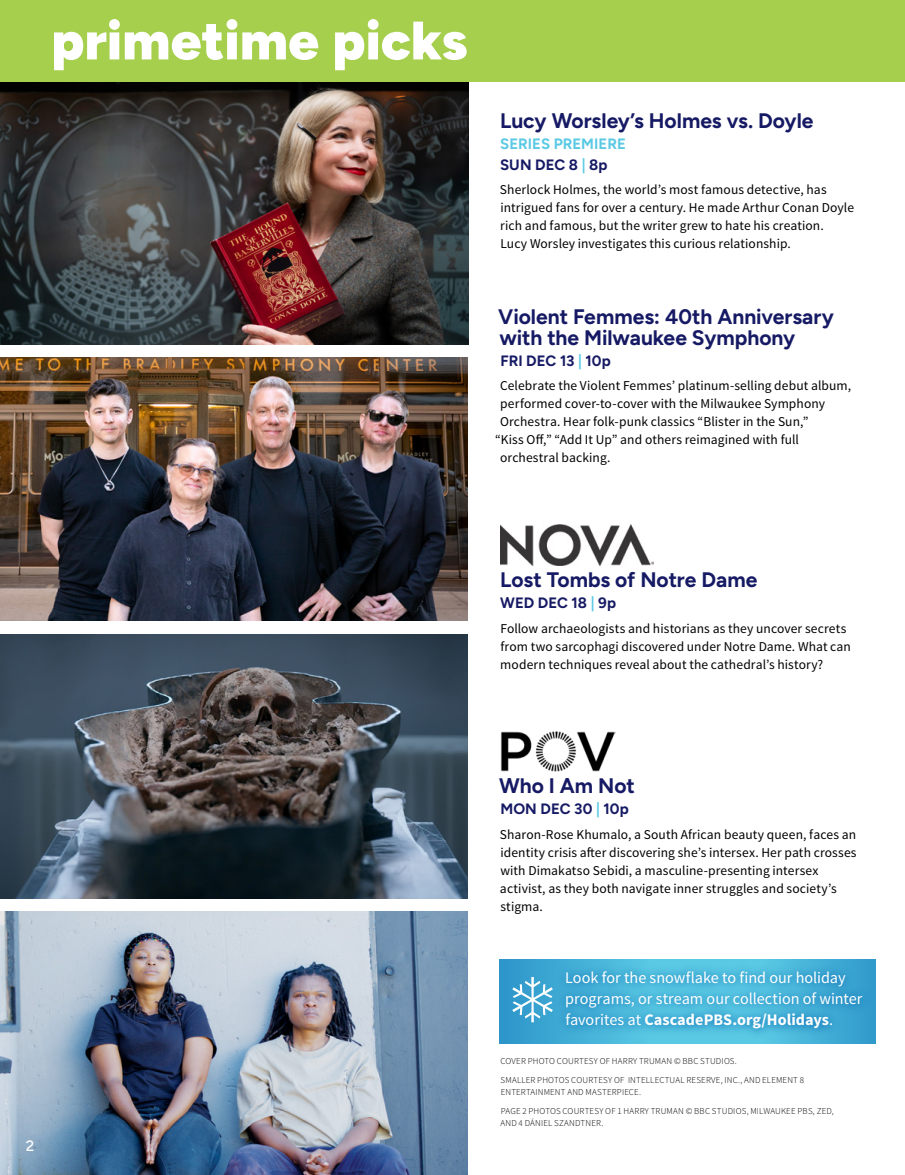
<style>
.page{position:relative;width:905px;height:1175px;background:#fff}
.page>*{position:absolute;margin:0;border:0;box-sizing:border-box;transform-origin:0 0}
.t1{font:900 54px "Figtree";color:#fff}
.t2{font:700 21px/21px "Figtree";color:#161a64}
.t3{font:16.2px/21px "Source Sans Pro";color:#fff}
.t4{font:700 15px "Figtree";color:#161a64}
.t5{font:700 15px/21px "Figtree";color:#5ac9e4}
.t6{font:500 15px "Figtree";color:#fff}
.t7{font:13.5px/18px "Source Sans Pro";letter-spacing:.005em;color:#000}
.t8{font:300 9px/18.8px "Source Sans Pro";letter-spacing:.02em;color:#000}
.s1{color:#161a64}
.s2{color:#5ac9e4}
.s3{font-weight:700}
</style>
<div class="page">
<img style="left:0;top:911px;width:468px;height:263px">
<img style="left:0;top:358px;width:468px;height:262px">
<img style="left:0;top:81px;width:468px;height:263px">
<img style="left:0;top:634px;width:468px;height:264px">
<div style="left:0;top:0;width:904px;height:81px;background:#a5cf4d"></div>
<img style="left:501px;top:731px;width:114px;height:40px">
<img style="left:501px;top:524px;width:152px;height:41px">
<div style="left:500px;top:958px;width:375px;height:85px;background:#5ac9e4"></div>
<div style="left:500px;top:958px;width:150px;height:85px;background:linear-gradient(to right,#2d95c9,#59c8e3)"></div>
<div style="left:762px;top:958px;width:113px;height:85px;background:linear-gradient(to right,#5ac8e4,#3099cb)"></div>
<svg style="left:557px;top:962px;width:314px;height:76px"></svg>
<div style="left:512px;top:976px;width:41px;height:46px;background:#36a0cf"></div>
<h1 class="t1" style="left:51px;top:7px;width:418px">primetime picks</h1>
<h2 class="t2" style="left:500px;top:109px;width:315px">Lucy Worsley’s Holmes vs. Doyle</h2>
<p class="t5" style="left:500px;top:133px;width:127px">SERIES PREMIERE<br><span class="s1">SUN DEC 8</span> | <span class="s1">8p</span></p>
<p class="t7" style="left:500px;top:181px;width:355px">Sherlock Holmes, the world’s most famous detective, has intrigued fans for over a century. He made Arthur Conan Doyle rich and famous, but the writer grew to hate his creation.<br>Lucy Worsley investigates this curious relationship.</p>
<h2 class="t2" style="left:498px;top:305px;width:337px">Violent Femmes: 40th Anniversary with the Milwaukee Symphony</h2>
<p class="t4" style="left:500px;top:351px;width:112px">FRI DEC 13 <span class="s2">|</span> 10p</p>
<p class="t7" style="left:500px;top:377px;width:352px">Celebrate the Violent Femmes’ platinum-selling debut album,</p>
<p class="t7" style="left:500px;top:395px;width:326px">performed cover-to-cover with the Milwaukee Symphony</p>
<p class="t7" style="left:500px;top:413px;width:310px">Orchestra. Hear folk-punk classics “Blister in the Sun,”</p>
<p class="t7" style="left:495px;top:431px;width:305px">“Kiss Off,” “Add It Up” and others reimagined with full</p>
<p class="t7" style="left:500px;top:449px;width:112px">orchestral backing.</p>
<h2 class="t2" style="left:500px;top:568px;width:259px">Lost Tombs of Notre Dame</h2>
<p class="t4" style="left:500px;top:593px;width:117px">WED DEC 18 <span class="s2">|</span> 9p</p>
<p class="t7" style="left:500px;top:619px;width:352px">Follow archaeologists and historians as they uncover secrets from two sarcophagi discovered under Notre Dame. What can modern techniques reveal about the cathedral’s history?</p>
<p class="t6" style="left:26px;top:1137px;width:10px">2</p>
<h2 class="t2" style="left:499px;top:775px;width:137px">Who I Am Not</h2>
<p class="t4" style="left:500px;top:800px;width:130px">MON DEC 30 <span class="s2">|</span> 10p</p>
<p class="t7" style="left:500px;top:825px;width:358px">Sharon-Rose Khumalo, a South African beauty queen, faces an identity crisis after discovering she’s intersex. Her path crosses with Dimakatso Sebidi, a masculine-presenting intersex activist, as they both navigate inner struggles and society’s stigma.</p>
<p class="t3" style="left:565px;top:967px;width:299px">Look for the snowflake to find our holiday programs, or stream our collection of winter favorites at <span class="s3">CascadePBS.org/Holidays</span>.</p>
<p class="t8" style="left:500px;top:1051px;width:305px">COVER PHOTO COURTESY OF HARRY TRUMAN © BBC STUDIOS.<br>SMALLER PHOTOS COURTESY OF INTELLECTUAL RESERVE, INC., AND ELEMENT 8</p>
<p class="t8" style="left:500px;top:1082px;width:335px">ENTERTAINMENT AND MASTERPIECE.<br>PAGE 2 PHOTOS COURTESY OF 1 HARRY TRUMAN © BBC STUDIOS, MILWAUKEE PBS, ZED,</p>
<p class="t8" style="left:500px;top:1113px;width:104px">AND 4 DÁNIEL SZANDTNER.</p>
</div>
